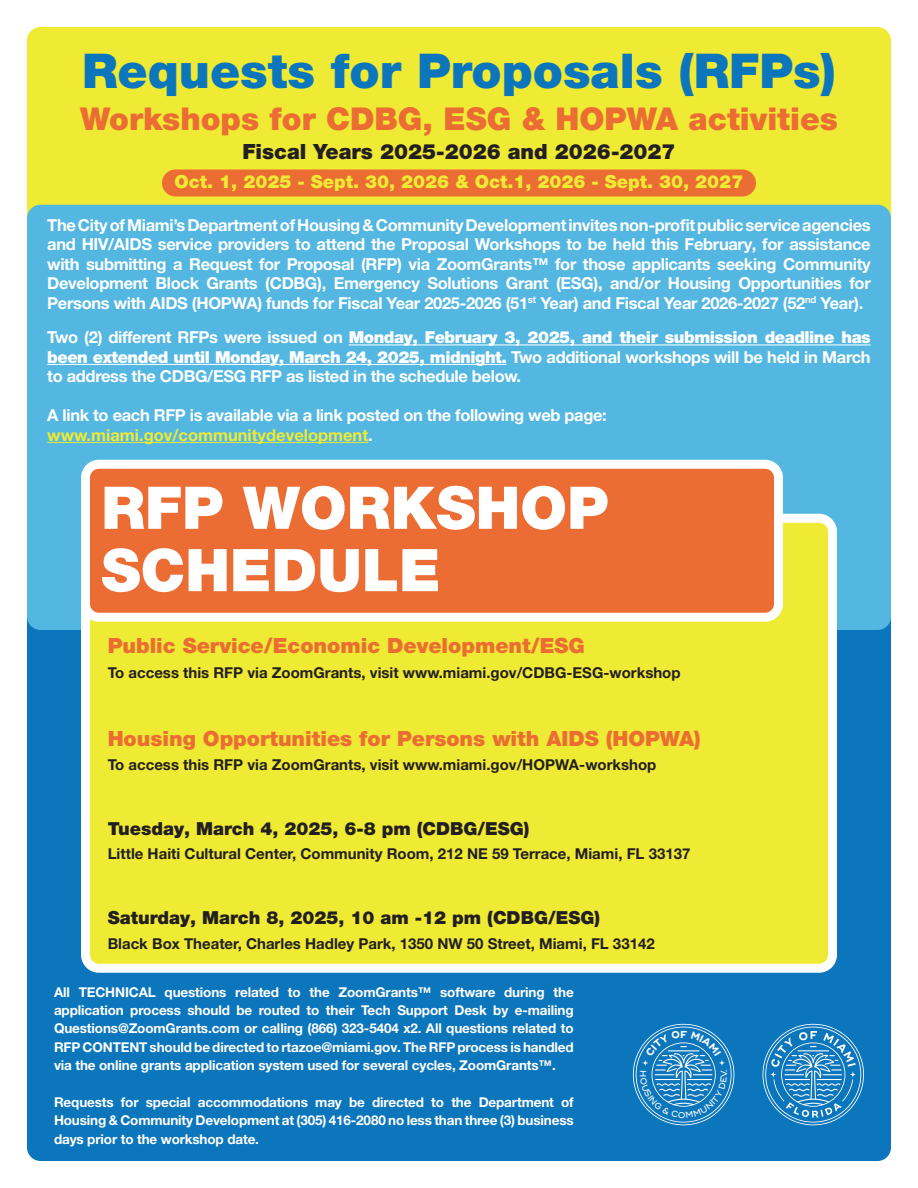
<style>
.page{position:relative;width:918px;height:1188px;background:#fff}
.page>*{position:absolute;margin:0;border:0;box-sizing:border-box;transform-origin:0 0}
.t1{font:900 58.95px/62.4px "Helvetica Neue LT Pro";color:#fff}
.t2{font:900 48px "Helvetica Neue LT Pro";color:#0c76bd}
.t3{font:900 31.5px "Helvetica Neue LT Pro";color:#eb6d33}
.t4{font:900 21px "Helvetica Neue LT Pro";color:#eb6d33}
.t5{font:900 21px "Helvetica Neue LT Pro";color:#231f20}
.t6{font:900 18px "Helvetica Neue LT Pro";color:#231f20}
.t7{font:900 18px "Helvetica Neue LT Pro";color:#efea33}
.t8{font:700 16.5px/19.5px "Helvetica Neue LT Pro";letter-spacing:-.02em;color:#fff;text-align:justify}
.t9{font:700 16.5px "Helvetica Neue LT Pro";color:#efea33}
.t10{font:700 15px "Helvetica Neue LT Pro";color:#231f20}
.t11{font:700 13.5px/18.3px "Helvetica Neue LT Pro";letter-spacing:-.01em;color:#fff;text-align:justify}
.s1{font-weight:900}
.s2{color:#fff}
</style>
<div class="page">
<div style="left:27px;top:567px;width:864px;height:594px;background:#0c76bd;border-radius:14px"></div>
<div style="left:27px;top:27px;width:864px;height:188px;background:#efea33"></div>
<div style="left:27px;top:205px;width:864px;height:425px;background:#54b7e1;border-radius:14px"></div>
<div style="left:81px;top:513px;width:756px;height:460px;background:#efea33"></div>
<div style="left:86px;top:464px;width:692px;height:153px;background:#eb6d33;border-radius:14px"></div>
<div style="left:81px;top:460px;width:702px;height:162px;border:9px solid #fff;border-radius:14px"></div>
<div style="left:162px;top:170px;width:594px;height:26px;background:#eb6d33;border-radius:14px"></div>
<hr style="left:349px;top:345px;width:522px;height:1px;background:#fff">
<hr style="left:47px;top:364px;width:459px;height:1px;background:#fff">
<hr style="left:47px;top:442px;width:321px;height:1px;background:#efea33">
<svg style="left:763px;top:1024px;width:101px;height:101px"></svg>
<svg style="left:633px;top:1024px;width:101px;height:101px"></svg>
<p class="t2" style="left:82px;top:42px;width:755px">Requests for Proposals (RFPs)</p>
<p class="t3" style="left:80px;top:100px;width:759px">Workshops for CDBG, ESG &amp; HOPWA activities</p>
<p class="t5" style="left:242px;top:139px;width:435px">Fiscal Years 2025-2026 and 2026-2027</p>
<p class="t7" style="left:175px;top:171px;width:570px">Oct. 1, 2025 - Sept. 30, 2026 &amp; Oct.1, 2026 - Sept. 30, 2027</p>
<p class="t8" style="left:47px;top:215px;width:825px">The City of Miami’s Department of Housing &amp; Community Development invites non-profit public service agencies and HIV/AIDS service providers to attend the Proposal Workshops to be held this February, for assistance with submitting a Request for Proposal (RFP) via ZoomGrants™ for those applicants seeking Community Development Block Grants (CDBG), Emergency Solutions Grant (ESG), and/or Housing Opportunities for Persons with AIDS (HOPWA) funds for Fiscal Year 2025-2026 (51<sup>st</sup> Year) and Fiscal Year 2026-2027 (52<sup>nd</sup> Year).</p>
<p class="t8" style="left:47px;top:327px;width:825px">Two (2) different RFPs were issued on <span class="s1">Monday, February 3, 2025, and their submission deadline has been extended until Monday, March 24, 2025, midnight.</span> Two additional workshops will be held in March to address the CDBG/ESG RFP as listed in the schedule below.</p>
<p class="t8" style="left:47px;top:405px;width:561px">A link to each RFP is available via a link posted on the following web page:</p>
<p class="t9" style="left:47px;top:425px;width:327px">www.miami.gov/communitydevelopment<span class="s2">.</span></p>
<p class="t1" style="left:101px;top:476px;width:509px">RFP WORKSHOP<br>SCHEDULE</p>
<p class="t4" style="left:108px;top:633px;width:479px">Public Service/Economic Development/ESG</p>
<p class="t10" style="left:108px;top:663px;width:574px">To access this RFP via ZoomGrants, visit www.miami.gov/CDBG-ESG-workshop</p>
<p class="t4" style="left:108px;top:726px;width:595px">Housing Opportunities for Persons with AIDS (HOPWA)</p>
<p class="t10" style="left:108px;top:756px;width:550px">To access this RFP via ZoomGrants, visit www.miami.gov/HOPWA-workshop</p>
<p class="t6" style="left:108px;top:818px;width:423px">Tuesday, March 4, 2025, 6-8 pm (CDBG/ESG)</p>
<p class="t10" style="left:108px;top:845px;width:584px">Little Haiti Cultural Center, Community Room, 212 NE 59 Terrace, Miami, FL 33137</p>
<p class="t6" style="left:108px;top:907px;width:494px">Saturday, March 8, 2025, 10 am -12 pm (CDBG/ESG)</p>
<p class="t10" style="left:108px;top:934px;width:549px">Black Box Theater, Charles Hadley Park, 1350 NW 50 Street, Miami, FL 33142</p>
<p class="t11" style="left:54px;top:983px;width:521px">All TECHNICAL questions related to the ZoomGrants™ software during the application process should be routed to their Tech Support Desk by e-mailing Questions@ZoomGrants.com or calling (866) 323-5404 x2. All questions related to RFP CONTENT should be directed to rtazoe@miami.gov. The RFP process is handled via the online grants application system used for several cycles, ZoomGrants™.</p>
<p class="t11" style="left:54px;top:1093px;width:521px">Requests for special accommodations may be directed to the Department of Housing &amp; Community Development at (305) 416-2080 no less than three (3) business days prior to the workshop date.</p>
</div>
